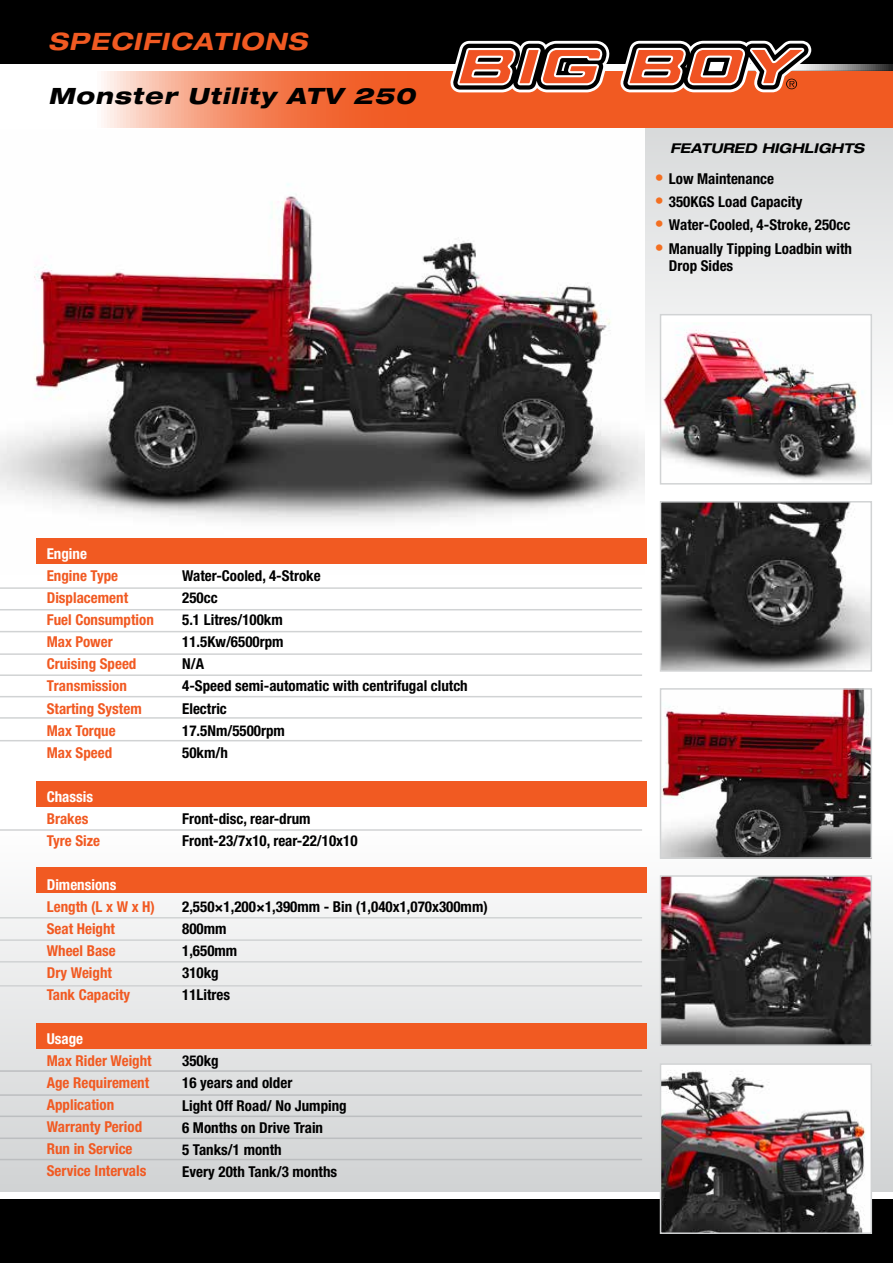
<style>
.page{position:relative;width:893px;height:1263px;background:#fff}
.page>*{position:absolute;margin:0;border:0;box-sizing:border-box;transform-origin:0 0}
.t1{font:italic 700 expanded 24px "Helvetica Neue LT Std";letter-spacing:.05em;color:#f15a22}
.t2{font:italic 800 expanded 22.5px "Helvetica Neue LT Std";letter-spacing:.05em;color:#000}
.t3{font:700 condensed 15px/22px "Helvetica Neue LT Std";color:#000}
.t4{font:700 condensed 15px/22px "Helvetica Neue LT Std";color:#f15a22}
.t5{font:700 condensed 15px "Helvetica Neue LT Std";color:#fff}
.t6{font:italic 700 expanded 13.5px "Helvetica Neue LT Std";color:#000}
.s1{font-stretch:normal;font-size:18px;color:#f36f21}
</style>
<div class="page">
<svg style="left:645px;top:128px;width:248px;height:297px;background:#e5e6e6"></svg>
<div style="left:0;top:830px;width:893px;height:362px;background:linear-gradient(to bottom,#fefdfc,#d0d2d3)"></div>
<img style="left:0;top:183px;width:645px;height:339px">
<div style="left:0;top:1199px;width:893px;height:64px;background:#000"></div>
<div style="left:36px;top:538px;width:610px;height:26px;background:#f15a22"></div>
<div style="left:36px;top:781px;width:610px;height:26px;background:#f15a22"></div>
<div style="left:36px;top:867px;width:610px;height:26px;background:#f15a22"></div>
<div style="left:36px;top:1023px;width:610px;height:26px;background:#f15a22"></div>
<div style="left:660px;top:315px;width:211px;height:169px;background:#fff"></div>
<img style="left:663px;top:323px;width:206px;height:158px">
<div style="left:660px;top:314px;width:212px;height:171px;border:2px solid #d1d3d4"></div>
<img style="left:663px;top:504px;width:206px;height:165px">
<div style="left:660px;top:501px;width:212px;height:171px;border:2px solid #d1d3d4"></div>
<img style="left:663px;top:691px;width:206px;height:165px">
<div style="left:660px;top:688px;width:212px;height:171px;border:2px solid #d1d3d4"></div>
<img style="left:663px;top:878px;width:206px;height:165px">
<div style="left:660px;top:875px;width:212px;height:171px;border:2px solid #d1d3d4"></div>
<hr style="left:0;top:587px;width:642px;height:2px;background:#d1d3d4">
<hr style="left:0;top:609px;width:642px;height:1px;background:#d1d3d4">
<hr style="left:0;top:631px;width:642px;height:1px;background:#d1d3d4">
<hr style="left:0;top:653px;width:642px;height:2px;background:#d1d3d4">
<hr style="left:0;top:674px;width:642px;height:2px;background:#d1d3d4">
<hr style="left:0;top:696px;width:642px;height:1px;background:#d1d3d4">
<hr style="left:0;top:717px;width:642px;height:2px;background:#d1d3d4">
<hr style="left:0;top:740px;width:642px;height:1px;background:#d1d3d4">
<hr style="left:0;top:829px;width:642px;height:2px;background:#d1d3d4">
<hr style="left:0;top:917px;width:642px;height:1px;background:#d1d3d4">
<hr style="left:0;top:939px;width:642px;height:2px;background:#d1d3d4">
<hr style="left:0;top:961px;width:642px;height:1px;background:#d1d3d4">
<hr style="left:0;top:985px;width:642px;height:1px;background:#d1d3d4">
<hr style="left:0;top:1070px;width:642px;height:2px;background:#bcbec0">
<hr style="left:0;top:1094px;width:642px;height:2px;background:#bcbec0">
<hr style="left:0;top:1115px;width:642px;height:2px;background:#bcbec0">
<hr style="left:0;top:1137px;width:642px;height:2px;background:#bcbec0">
<hr style="left:0;top:1159px;width:642px;height:1px;background:#bcbec0">
<img style="left:663px;top:1066px;width:206px;height:165px">
<div style="left:660px;top:1063px;width:212px;height:171px;border:2px solid #d1d3d4"></div>
<div style="left:0;top:0;width:893px;height:64px;background:#000"></div>
<svg style="left:104px;top:71px;width:789px;height:57px;background:#f27243"></svg>
<svg style="left:811px;top:64px;width:82px;height:7px"></svg>
<svg style="left:450px;top:41px;width:361px;height:51px"></svg>
<h1 class="t1" style="left:48px;top:26px;width:260px">SPECIFICATIONS</h1>
<h2 class="t2" style="left:48px;top:81px;width:369px">Monster Utility ATV 250</h2>
<p class="t5" style="left:47px;top:545px;width:42px">Engine</p>
<p class="t4" style="left:47px;top:565px;width:109px">Engine Type<br>Displacement<br>Fuel Consumption<br>Max Power<br>Cruising Speed<br>Transmission</p>
<p class="t4" style="left:47px;top:697px;width:96px">Starting System<br>Max Torque<br>Max Speed</p>
<p class="t5" style="left:47px;top:787px;width:48px">Chassis</p>
<p class="t4" style="left:47px;top:807px;width:55px">Brakes<br>Tyre Size</p>
<p class="t5" style="left:47px;top:875px;width:71px">Dimensions</p>
<p class="t4" style="left:47px;top:895px;width:110px">Length (L x W x H)<br>Seat Height<br>Wheel Base<br>Dry Weight<br>Tank Capacity</p>
<p class="t5" style="left:47px;top:1030px;width:38px">Usage</p>
<p class="t4" style="left:47px;top:1050px;width:106px">Max Rider Weight<br>Age Requirement<br>Application<br>Warranty Period<br>Run in Service<br>Service Intervals</p>
<p class="t3" style="left:182px;top:565px;width:287px">Water-Cooled, 4-Stroke<br>250cc<br>5.1 Litres/100km<br>11.5Kw/6500rpm<br>N/A<br>4-Speed semi-automatic with centrifugal clutch</p>
<p class="t3" style="left:182px;top:697px;width:104px">Electric<br>17.5Nm/5500rpm<br>50km/h</p>
<p class="t3" style="left:182px;top:807px;width:177px">Front-disc, rear-drum<br>Front-23/7x10, rear-22/10x10</p>
<p class="t3" style="left:182px;top:895px;width:307px">2,550×1,200×1,390mm - Bin (1,040x1,070x300mm)<br>800mm<br>1,650mm<br>310kg<br>11Litres</p>
<p class="t3" style="left:182px;top:1050px;width:112px;line-height:21.1px">350kg<br>16 years and older</p>
<p class="t3" style="left:182px;top:1094px;width:166px">Light Off Road/ No Jumping<br>6 Months on Drive Train<br>5 Tanks/1 month<br>Every 20th Tank/3 months</p>
<p class="t6" style="left:670px;top:140px;width:195px">FEATURED HIGHLIGHTS</p>
<p class="t3" style="left:655px;top:168px;width:121px"><span class="s1">•</span> Low Maintenance</p>
<p class="t3" style="left:655px;top:191px;width:149px"><span class="s1">•</span> 350KGS Load Capacity</p>
<p class="t3" style="left:655px;top:213px;width:197px"><span class="s1">•</span> Water-Cooled, 4 -Stroke, 250cc</p>
<p class="t3" style="left:669px;top:240px;width:185px;line-height:17.1px;text-indent:-14px"><span class="s1">•</span> Manually Tipping Loadbin with<br>Drop Sides</p>
</div>
